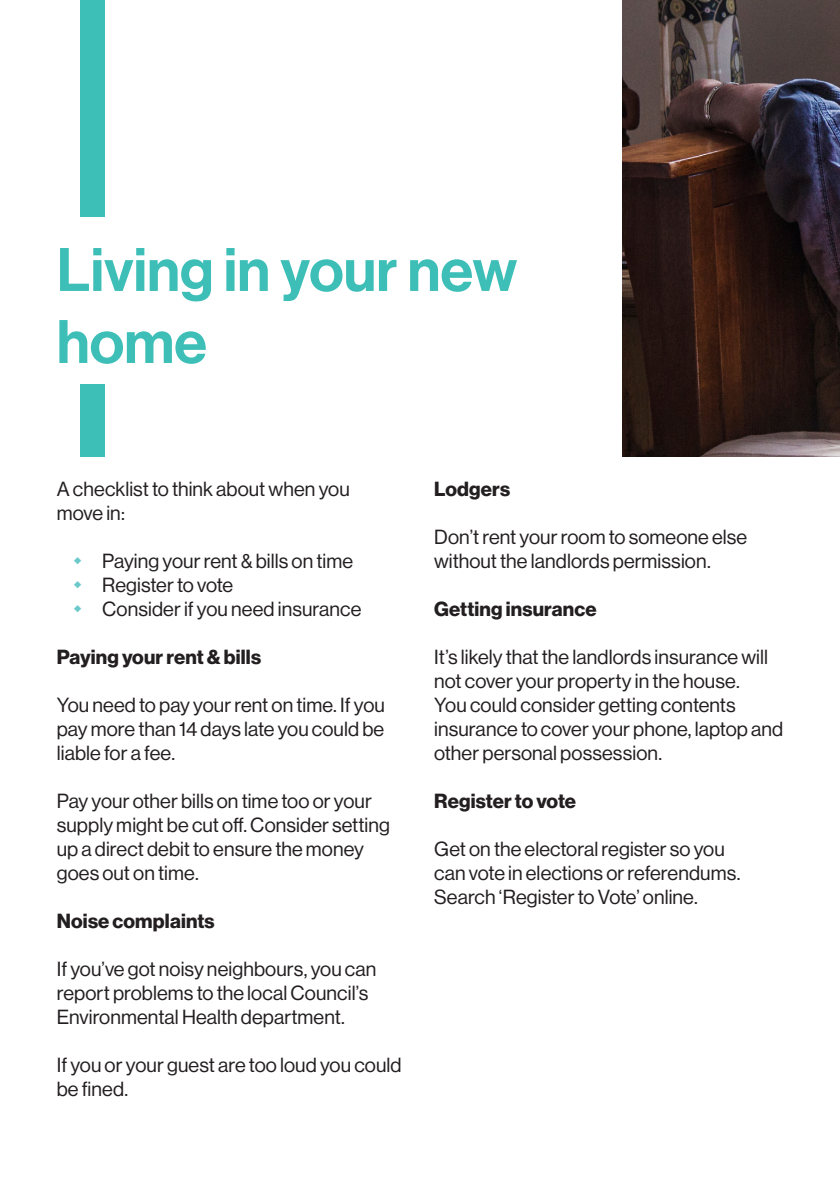
<style>
.page{position:relative;width:840px;height:1191px;background:#fff}
.page>*{position:absolute;margin:0;border:0;box-sizing:border-box;transform-origin:0 0}
.Titles{font:60px/72px "N Haas Grotesk DS Pro 65 Md";color:#3dbfb8}
.Body{font:20px/24px "N Haas Grotesk DS Pro 55 Rg";letter-spacing:.005em;color:#231f20}
.sub_tittle{font:20px "N Haas Grotesk DS Pro 75 Bd";letter-spacing:.01em;color:#231f20}
.s1{color:#69c8c9}
</style>
<div class="page">
<div style="left:81px;top:0;width:24px;height:216px;background:#3dbfb8"></div>
<div style="left:81px;top:384px;width:24px;height:72px;background:#3dbfb8"></div>
<img style="left:622px;top:0;width:217px;height:456px">
<p class="Titles" style="left:57px;top:235px;width:462px">Living in your new home</p>
<p class="Body" style="left:57px;top:477px;width:294px">A checklist to think about when you move in:</p>
<p class="Body" style="left:74px;top:549px;width:280px"><span class="s1">•</span> Paying your rent &amp; bills on time</p>
<p class="Body" style="left:74px;top:573px;width:161px"><span class="s1">•</span> Register to vote</p>
<p class="Body" style="left:74px;top:597px;width:289px"><span class="s1">•</span> Consider if you need insurance</p>
<p class="sub_tittle" style="left:57px;top:645px;width:206px">Paying your rent &amp; bills</p>
<p class="Body" style="left:57px;top:693px;width:329px;text-align:justify">You need to pay your rent on time. If you pay more than 14 days late you could be liable for a fee.</p>
<p class="Body" style="left:57px;top:789px;width:334px">Pay your other bills on time too or your supply might be cut off. Consider setting up a direct debit to ensure the money goes out on time.</p>
<p class="sub_tittle" style="left:57px;top:909px;width:159px">Noise complaints</p>
<p class="Body" style="left:57px;top:957px;width:321px">If you’ve got noisy neighbours, you can report problems to the local Council’s<br>Environmental Health department.</p>
<p class="Body" style="left:57px;top:1053px;width:346px">If you or your guest are too loud you could be fined.</p>
<p class="sub_tittle" style="left:434px;top:477px;width:77px">Lodgers</p>
<p class="Body" style="left:434px;top:525px;width:314px">Don’t rent your room to someone else without the landlords permission.</p>
<p class="sub_tittle" style="left:434px;top:597px;width:164px">Getting insurance</p>
<p class="Body" style="left:434px;top:645px;width:350px">It’s likely that the landlords insurance will not cover your property in the house.<br>You could consider getting contents insurance to cover your phone, laptop and other personal possession.</p>
<p class="sub_tittle" style="left:434px;top:789px;width:143px">Register to vote</p>
<p class="Body" style="left:434px;top:837px;width:307px">Get on the electoralregister so you can vote in elections or referendums.<br>Search ‘Register to Vote’ online.</p>
</div>
